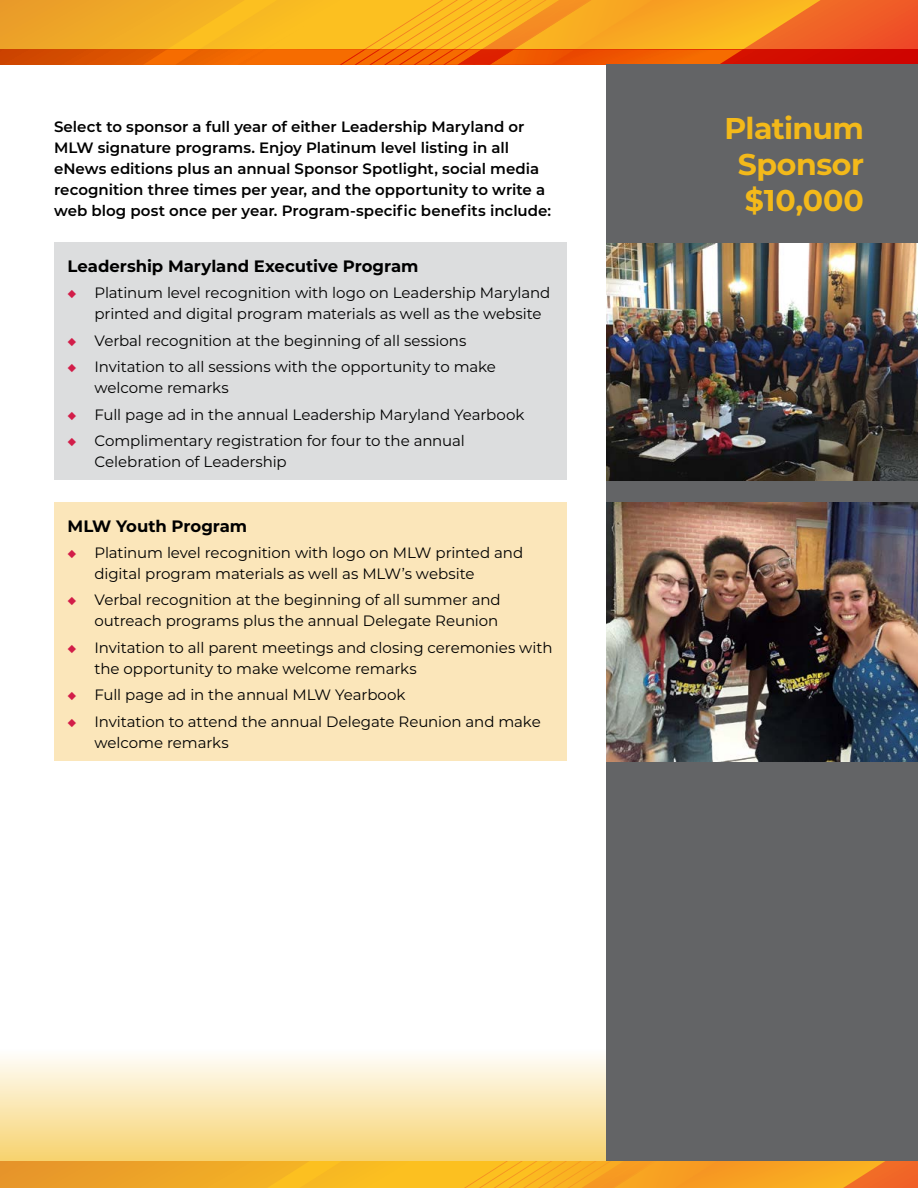
<style>
.page{position:relative;width:918px;height:1188px;background:#fff}
.page>*{position:absolute;margin:0;border:0;box-sizing:border-box;transform-origin:0 0}
.t1{font:700 30px/36px "Montserrat";letter-spacing:-.015em;color:#f3b91a;text-align:justify}
.t2{font:700 16.5px "Montserrat";letter-spacing:-.005em;color:#000}
.t3{font:15px/21px "Montserrat";letter-spacing:-.005em;color:#000}
.t4{font:600 15px/21px "Montserrat";color:#000}
.s1{font-weight:700;color:#d21d49}
</style>
<div class="page">
<svg style="left:0;top:0;width:918px;height:50px;background:#ed8826"></svg>
<svg style="left:0;top:50px;width:918px;height:15px;background:#d03602"></svg>
<svg style="left:143px;top:0;width:699px;height:65px;background:#f4961a"></svg>
<svg style="left:0;top:1161px;width:918px;height:27px;background:#ec9a28"></svg>
<svg style="left:246px;top:1161px;width:639px;height:27px;background:#f8ad21"></svg>
<div style="left:0;top:1049px;width:918px;height:112px;background:linear-gradient(to bottom,#fefefe,#f7d36f)"></div>
<div style="left:606px;top:65px;width:312px;height:1096px;background:#636466"></div>
<div style="left:54px;top:242px;width:513px;height:238px;background:#dcddde"></div>
<div style="left:54px;top:502px;width:513px;height:259px;background:#fbe6ba"></div>
<img style="left:606px;top:243px;width:312px;height:238px">
<img style="left:606px;top:502px;width:312px;height:259px">
<p class="t4" style="left:54px;top:116px;width:499px">Select to sponsor a full year of either Leadership Maryland or MLW signature programs. Enjoy Platinum level listing in all eNews editions plus an annual Sponsor Spotlight, social media recognition three times per year, and the opportunity to write a web blog post once per year. Program-specific benefits include:</p>
<p class="t2" style="left:68px;top:254px;width:352px">Leadership Maryland Executive Program</p>
<p class="t3" style="left:94px;top:282px;width:457px;text-indent:-27px"><span class="s1">◆</span> Platinum level recognition with logo on Leadership Maryland printed and digital program materials as well as the website</p>
<p class="t3" style="left:67px;top:329px;width:400px"><span class="s1">◆</span> Verbal recognition at the beginning of all sessions</p>
<p class="t3" style="left:94px;top:356px;width:403px;text-indent:-27px"><span class="s1">◆</span> Invitation to all sessions with the opportunity to make welcome remarks</p>
<p class="t3" style="left:67px;top:403px;width:458px"><span class="s1">◆</span> Full page ad in the annual Leadership Maryland Yearbook</p>
<p class="t3" style="left:94px;top:430px;width:372px;text-indent:-27px"><span class="s1">◆</span> Complimentary registration for four to the annual<br>Celebration of Leadership</p>
<p class="t2" style="left:68px;top:514px;width:181px">MLW Youth Program</p>
<p class="t3" style="left:94px;top:542px;width:430px;text-indent:-27px"><span class="s1">◆</span> Platinum level recognition with logo on MLW printed and digital program materials as well as MLW’s website</p>
<p class="t3" style="left:67px;top:589px;width:435px;text-align:right"><span class="s1">◆</span> Verbal recognition at the beginning of all summer and outreach programs plus the annual Delegate Reunion</p>
<p class="t3" style="left:94px;top:636px;width:460px;text-indent:-27px"><span class="s1">◆</span> Invitation to all parent meetings and closing ceremonies with the opportunity to make welcome remarks</p>
<p class="t3" style="left:67px;top:684px;width:340px"><span class="s1">◆</span> Full page ad in the annual MLW Yearbook</p>
<p class="t3" style="left:94px;top:710px;width:448px;text-indent:-27px"><span class="s1">◆</span> Invitation to attend the annual Delegate Reunion and make welcome remarks</p>
<h1 class="t1" style="left:738px;top:109px;width:128px;text-indent:-13px">Platinum Sponsor $10,000</h1>
</div>
